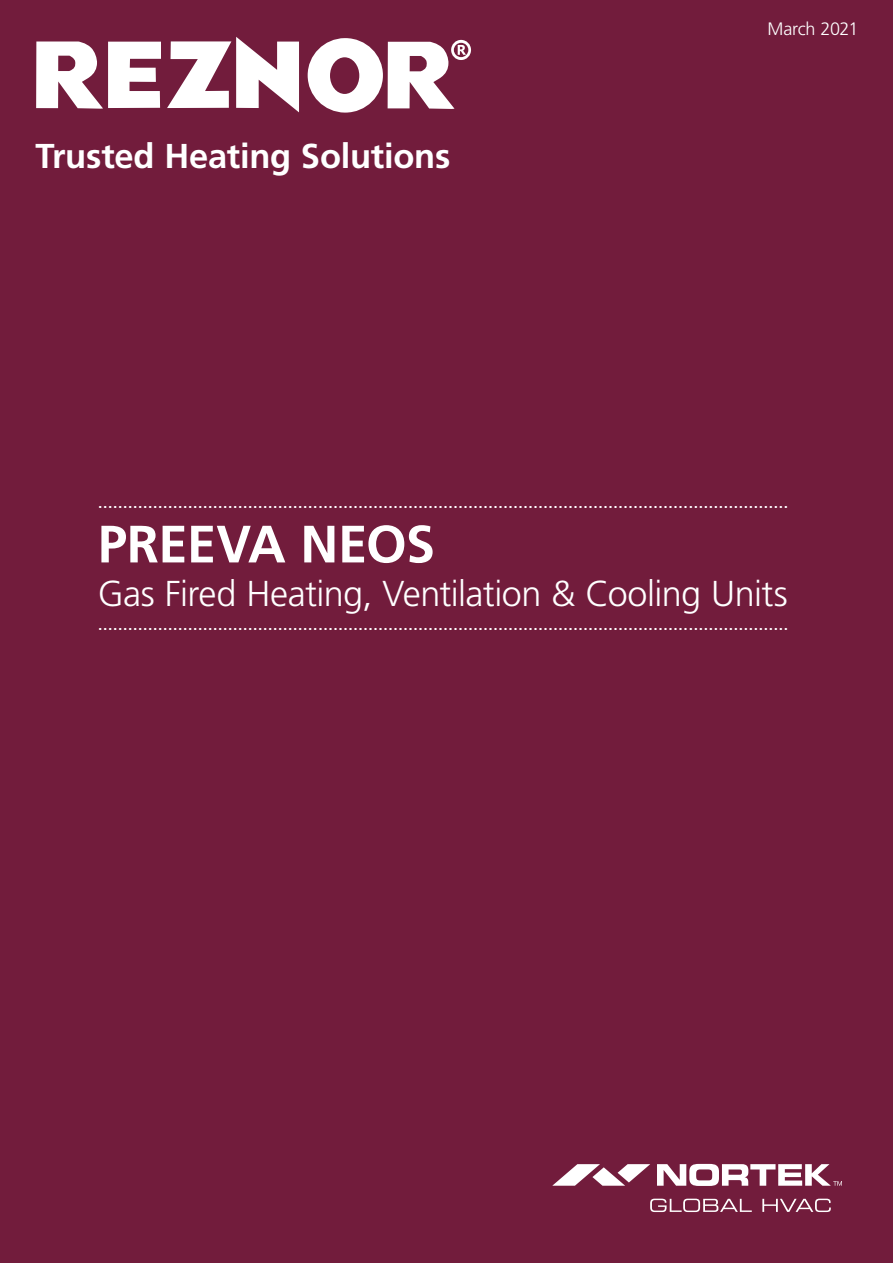
<style>
.page{position:relative;width:893px;height:1263px;background:#721c3c}
.page>*{position:absolute;margin:0;border:0;box-sizing:border-box;transform-origin:0 0}
.t1{font:700 52.5px "Frutiger LT Pro";letter-spacing:-.01em;color:#fff}
.t2{font:300 36px "Frutiger LT Pro";letter-spacing:-.015em;color:#fff}
.t3{font:700 34.5px "Frutiger LT Pro";letter-spacing:-.005em;color:#fff}
.t4{font:18px "Frutiger LT Pro";color:#fff}
.t5{font:300 18px "Frutiger LT Pro";letter-spacing:-.02em;color:#fff}
</style>
<div class="page">
<svg style="left:36px;top:42px;width:125px;height:67px"></svg>
<svg style="left:167px;top:37px;width:132px;height:75px"></svg>
<svg style="left:308px;top:38px;width:163px;height:75px"></svg>
<svg style="left:552px;top:1164px;width:98px;height:22px"></svg>
<svg style="left:650px;top:1199px;width:102px;height:13px"></svg>
<svg style="left:762px;top:1199px;width:69px;height:13px"></svg>
<svg style="left:657px;top:1164px;width:185px;height:22px"></svg>
<h3 class="t3" style="left:35px;top:136px;width:417px">Trusted Heating Solutions</h3>
<p class="t5" style="left:767px;top:18px;width:92px">March 2021</p>
<p class="t4" style="left:98px;top:491px;width:692px">..........................................................................................................................................</p>
<h1 class="t1" style="left:98px;top:513px;width:339px">PREEVA NEOS</h1>
<h2 class="t2" style="left:98px;top:572px;width:692px">Gas Fired Heating, Ventilation &amp; Cooling Units</h2>
<p class="t4" style="left:98px;top:613px;width:692px">..........................................................................................................................................</p>
</div>
